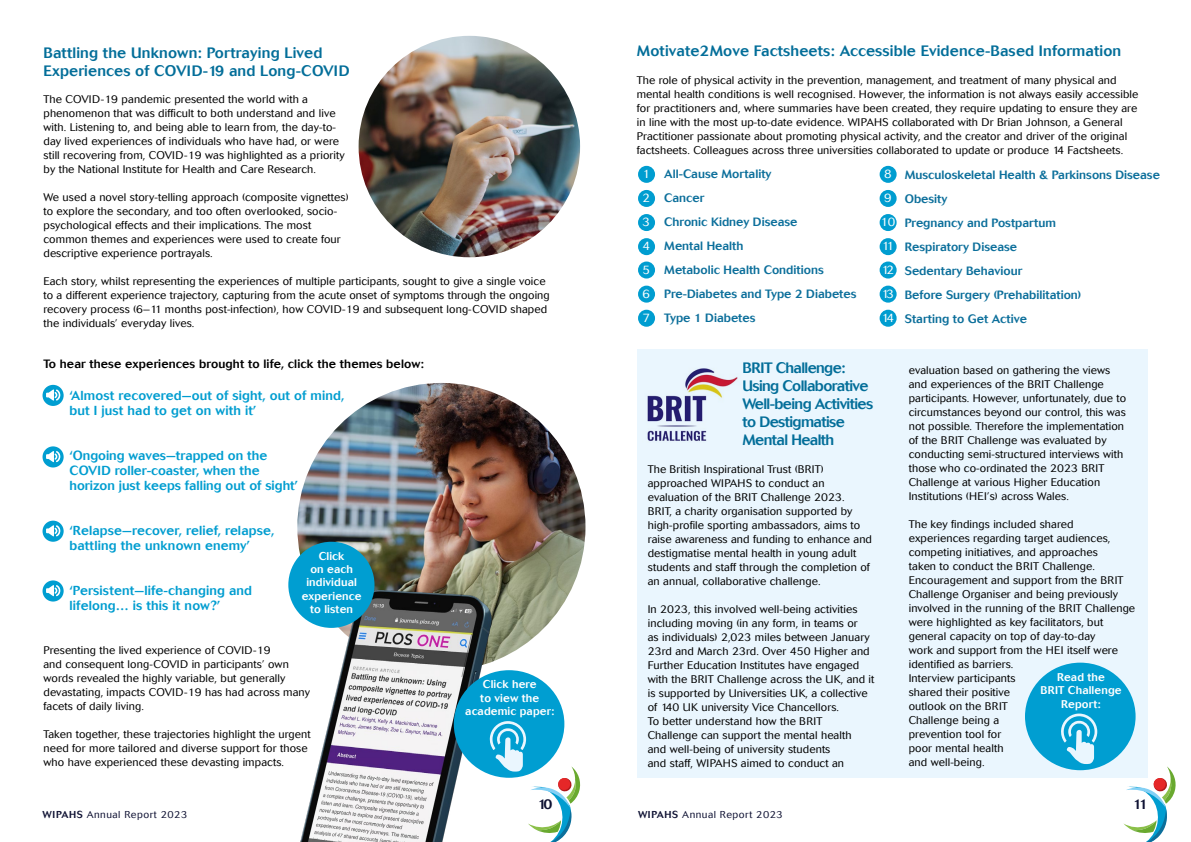
<style>
.page{position:relative;width:1191px;height:842px;background:#fff}
.page>*{position:absolute;margin:0;border:0;box-sizing:border-box;transform-origin:0 0}
.t1{font:500 15px/18px "Cosmos";letter-spacing:.01em;color:#036e99}
.t2{font:500 15px/18px "Cosmos";letter-spacing:-.04em;color:#036e99}
.t3{font:500 14px "Cosmos";color:#0f1233}
.t4{font:500 13px/15px "Cosmos";letter-spacing:.01em;color:#009dd0}
.t5{font:500 12px/24px "Cosmos";color:#0c6f9b}
.t6{font:500 12px "Cosmos";letter-spacing:.01em;color:#000}
.t7{font:300 12px "Cosmos";letter-spacing:-.205em;color:#fff}
.t8{font:500 11.2px/13.4px "Cosmos";letter-spacing:.01em;color:#fff;text-align:center}
.t9{font:300 11px/14px "Cosmos";letter-spacing:.01em;color:#000}
.t10{font:300 10px "Cosmos";letter-spacing:.05em;color:#0f1233}
.s1{font-weight:500}
</style>
<div class="page">
<svg style="left:1123px;top:766px;width:53px;height:76px"></svg>
<img style="left:297px;top:383px;width:288px;height:288px;border-radius:144px">
<div style="left:43px;top:385px;width:21px;height:21px;background:#009ed1;border-radius:50%"></div>
<svg style="left:46px;top:389px;width:14px;height:12px"></svg>
<div style="left:43px;top:446px;width:21px;height:21px;background:#009ed1;border-radius:50%"></div>
<svg style="left:46px;top:451px;width:14px;height:11px"></svg>
<div style="left:43px;top:521px;width:21px;height:21px;background:#009ed1;border-radius:50%"></div>
<svg style="left:46px;top:525px;width:14px;height:11px"></svg>
<div style="left:43px;top:580px;width:21px;height:21px;background:#009ed1;border-radius:50%"></div>
<svg style="left:46px;top:585px;width:14px;height:11px"></svg>
<div style="left:637px;top:350px;width:510px;height:428px;background:#eaf6fe"></div>
<img style="left:290px;top:585px;width:211px;height:257px">
<div style="left:288px;top:542px;width:86px;height:86px;background:#009ed1;border-radius:50%"></div>
<img style="left:647px;top:368px;width:91px;height:73px">
<div style="left:638px;top:214px;width:17px;height:17px;background:#009dd0;border-radius:50%"></div>
<div style="left:638px;top:238px;width:17px;height:17px;background:#009dd0;border-radius:50%"></div>
<div style="left:638px;top:166px;width:17px;height:17px;background:#009dd0;border-radius:50%"></div>
<div style="left:638px;top:261px;width:17px;height:18px;background:#009dd0;border-radius:50%"></div>
<div style="left:638px;top:286px;width:17px;height:17px;background:#009dd0;border-radius:50%"></div>
<div style="left:638px;top:310px;width:17px;height:17px;background:#009dd0;border-radius:50%"></div>
<div style="left:638px;top:190px;width:17px;height:17px;background:#009dd0;border-radius:50%"></div>
<div style="left:879px;top:214px;width:17px;height:17px;background:#009dd0;border-radius:50%"></div>
<div style="left:879px;top:238px;width:17px;height:17px;background:#009dd0;border-radius:50%"></div>
<div style="left:879px;top:166px;width:17px;height:17px;background:#009dd0;border-radius:50%"></div>
<div style="left:879px;top:261px;width:17px;height:18px;background:#009dd0;border-radius:50%"></div>
<div style="left:879px;top:286px;width:17px;height:17px;background:#009dd0;border-radius:50%"></div>
<div style="left:879px;top:310px;width:17px;height:17px;background:#009dd0;border-radius:50%"></div>
<div style="left:879px;top:190px;width:17px;height:17px;background:#009dd0;border-radius:50%"></div>
<img style="left:358px;top:36px;width:222px;height:221px;border-radius:111px">
<div style="left:454px;top:670px;width:110px;height:108px;background:#009ed1;border-radius:50%"></div>
<svg style="left:489px;top:721px;width:92px;height:121px"></svg>
<div style="left:1025px;top:663px;width:110px;height:107px;background:#009ed1;border-radius:50%"></div>
<svg style="left:1061px;top:713px;width:36px;height:51px"></svg>
<p class="t1" style="left:43px;top:43px;width:308px">Battling the Unknown: Portraying Lived<br>Experiences of COVID-19 and Long-COVID</p>
<p class="t9" style="left:43px;top:92px;width:303px">The COVID-19 pandemic presented the world with a phenomenon that was difficult to both understand and live with. Listening to, and being able to learn from, the day-to&shy;day lived experiences of individuals who have had, or were still recovering from, COVID-19 was highlighted as a priority by the National Institute for Health and Care Research.</p>
<p class="t9" style="left:43px;top:190px;width:307px">We used a novel story-telling approach (composite vignettes) to explore the secondary, and too often overlooked, socio&shy;psychological effects and their implications. The most common themes and experiences were used to create four descriptive experience portrayals.</p>
<p class="t9" style="left:43px;top:274px;width:508px">Each story, whilst representing the experiences of multiple participants, sought to give a single voice to a different experience trajectory, capturing from the acute onset of symptoms through the ongoing recovery process (6–11 months post-infection), how COVID-19 and subsequent long-COVID shaped the individuals’ everyday lives.</p>
<p class="t6" style="left:43px;top:357px;width:382px">To hear these experiences brought to life, click the themes below:</p>
<p class="t4" style="left:69px;top:388px;width:276px">‘Almost recovered—out of sight, out of mind, but I just had to get on with it’</p>
<p class="t4" style="left:69px;top:448px;width:199px">‘Ongoing waves—trapped on the</p>
<p class="t4" style="left:69px;top:463px;width:192px">COVID roller-coaster, when the</p>
<p class="t4" style="left:69px;top:478px;width:230px">horizon just keeps falling out of sight’</p>
<p class="t4" style="left:69px;top:523px;width:206px">‘Relapse—recover, relief, relapse,</p>
<p class="t4" style="left:69px;top:538px;width:182px">battling the unknown enemy’</p>
<p class="t4" style="left:69px;top:583px;width:184px">‘Persistent—life-changing and</p>
<p class="t4" style="left:69px;top:598px;width:152px">lifelong… is this it now?’</p>
<p class="t8" style="left:302px;top:549px;width:61px">Click<br>on each individual experience to listen</p>
<p class="t9" style="left:43px;top:643px;width:268px">Presenting the lived experience of COVID-19<br>and consequent long-COVID in participants’ own words revealed the highly variable, but generally devastating, impacts COVID-19 has had across many facets of daily living.</p>
<p class="t9" style="left:43px;top:727px;width:269px">Taken together, these trajectories highlight the urgent need for more tailored and diverse support for those who have experienced these devasting impacts.</p>
<p class="t10" style="left:43px;top:809px;width:146px"><span class="s1">WIPAHS</span> Annual Report 2023</p>
<p class="t8" style="left:483px;top:678px;width:55px">Click here</p>
<p class="t8" style="left:465px;top:691px;width:90px">to view the academic paper:</p>
<p class="t3" style="left:538px;top:796px;width:16px">10</p>
<p class="t1" style="left:637px;top:42px;width:486px">Motivate2Move Factsheets: Accessible Evidence-Based Information</p>
<p class="t9" style="left:637px;top:73px;width:503px">The role of physical activity in the prevention, management, and treatment of many physical and mental health conditions is well recognised. However, the information is not always easily accessible for practitioners and, where summaries have been created, they require updating to ensure they are in line with the most up-to-date evidence. WIPAHS collaborated with Dr Brian Johnson, a General Practitioner passionate about promoting physical activity, and the creator and driver of the original factsheets. Colleagues across three universities collaborated to update or produce 14 Factsheets.</p>
<p class="t5" style="left:664px;top:162px;width:109px">All-Cause Mortality</p>
<p class="t5" style="left:664px;top:186px;width:41px">Cancer</p>
<p class="t5" style="left:664px;top:210px;width:135px">Chronic Kidney Disease</p>
<p class="t5" style="left:664px;top:234px;width:81px">Mental Health</p>
<p class="t5" style="left:664px;top:258px;width:161px">Metabolic Health Conditions</p>
<p class="t5" style="left:664px;top:282px;width:194px">Pre-Diabetes and Type 2 Diabetes</p>
<p class="t5" style="left:664px;top:306px;width:93px">Type 1 Diabetes</p>
<p class="t7" style="left:884px;top:167px;width:9px">8</p>
<p class="t7" style="left:884px;top:191px;width:9px">9</p>
<p class="t7" style="left:880px;top:215px;width:16px">10</p>
<p class="t7" style="left:881px;top:239px;width:14px">11</p>
<p class="t7" style="left:881px;top:263px;width:14px">12</p>
<p class="t7" style="left:881px;top:287px;width:14px">13</p>
<p class="t7" style="left:881px;top:311px;width:14px">14</p>
<p class="t7" style="left:642px;top:167px;width:9px">1</p>
<p class="t7" style="left:642px;top:191px;width:9px">2</p>
<p class="t7" style="left:642px;top:215px;width:9px">3</p>
<p class="t7" style="left:642px;top:239px;width:9px">4</p>
<p class="t7" style="left:642px;top:263px;width:9px">5</p>
<p class="t7" style="left:642px;top:287px;width:9px">6</p>
<p class="t7" style="left:642px;top:311px;width:9px">7</p>
<p class="t5" style="left:904px;top:163px;width:257px">Musculoskeletal Health &amp; Parkinsons Disease<br>Obesity<br>Pregnancy and Postpartum<br>Respiratory Disease<br>Sedentary Behaviour<br>Before Surgery (Prehabilitation)<br>Starting to Get Active</p>
<p class="t2" style="left:742px;top:359px;width:132px">BRIT Challenge:<br>Using Collaborative<br>Well-being Activities to Destigmatise<br>Mental Health</p>
<p class="t9" style="left:648px;top:462px;width:226px">The British Inspirational Trust (BRIT) approached WIPAHS to conduct an evaluation of the BRIT Challenge 2023.<br>BRIT, a charity organisation supported by high-profile sporting ambassadors, aims to raise awareness and funding to enhance and destigmatise mental health in young adult students and staff through the completion of an annual, collaborative challenge.</p>
<p class="t9" style="left:648px;top:602px;width:228px">In 2023, this involved well-being activities including moving (in any form, in teams or<br>as individuals) 2,023 miles between January 23rd and March 23rd. Over 450 Higher and Further Education Institutes have engaged with the BRIT Challenge across the UK, and it is supported by Universities UK, a collective of 140 UK university Vice Chancellors.</p>
<p class="t9" style="left:648px;top:714px;width:205px">To better understand how the BRIT Challenge can support the mental health and well-being of university students and staff, WIPAHS aimed to conduct an</p>
<p class="t10" style="left:638px;top:809px;width:146px"><span class="s1">WIPAHS</span> Annual Report 2023</p>
<p class="t9" style="left:908px;top:364px;width:219px">evaluation based on gathering the views and experiences of the BRIT Challenge participants. However, unfortunately, due to circumstances beyond our control, this was not possible. Therefore the implementation of the BRIT Challenge was evaluated by conducting semi-structured interviews with those who co-ordinated the 2023 BRIT Challenge at various Higher Education Institutions (HEI’s) across Wales.</p>
<p class="t9" style="left:908px;top:518px;width:228px">The key findings included shared experiences regarding target audiences, competing initiatives, and approaches<br>taken to conduct the BRIT Challenge.<br>Encouragement and support from the BRIT<br>Challenge Organiser and being previously involved in the running of the BRIT Challenge were highlighted as key facilitators, but general capacity on top of day-to-day<br>work and support from the HEI itself were identified as barriers.<br>Interview participants<br>shared their positive<br>outlook on the BRIT<br>Challenge being a<br>prevention tool for<br>poor mental health<br>and well-being.</p>
<p class="t8" style="left:1057px;top:670px;width:49px">Read the</p>
<p class="t8" style="left:1040px;top:684px;width:83px">BRIT Challenge<br>Report:</p>
<p class="t3" style="left:1133px;top:796px;width:16px">11</p>
</div>
